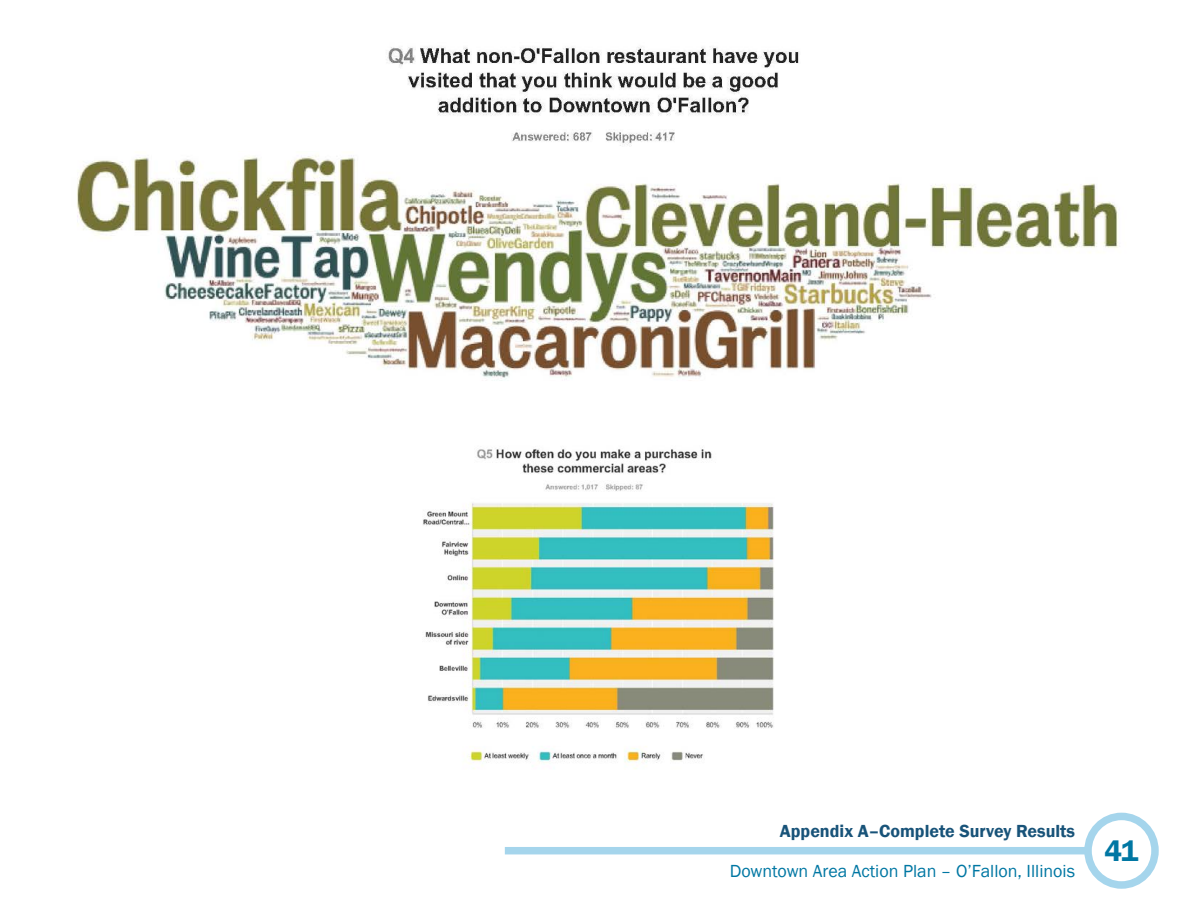
<style>
.page{position:relative;width:1188px;height:918px;background:#fff}
.page>*{position:absolute;margin:0;border:0;box-sizing:border-box;transform-origin:0 0}
.t1{font:600 30px "Franklin Gothic";color:#0077a3}
.t2{font:18px "Franklin Gothic";color:#0077a3}
.t3{font:600 18px "Franklin Gothic";color:#185379}
</style>
<div class="page">
<div style="left:1084px;top:813px;width:75px;height:76px;border:8px solid #a5d5ec;border-radius:50%"></div>
<div style="left:505px;top:847px;width:582px;height:7px;background:#a5d5ec"></div>
<img style="left:386px;top:46px;width:413px;height:100px">
<img style="left:77px;top:155px;width:1041px;height:226px">
<img style="left:423px;top:448px;width:351px;height:321px">
<p class="t3" style="left:780px;top:820px;width:297px">Appendix A–Complete Survey Results</p>
<p class="t2" style="left:730px;top:859px;width:347px">Downtown Area Action Plan – O’Fallon, Illinois</p>
<h1 class="t1" style="left:1105px;top:833px;width:36px">41</h1>
</div>
